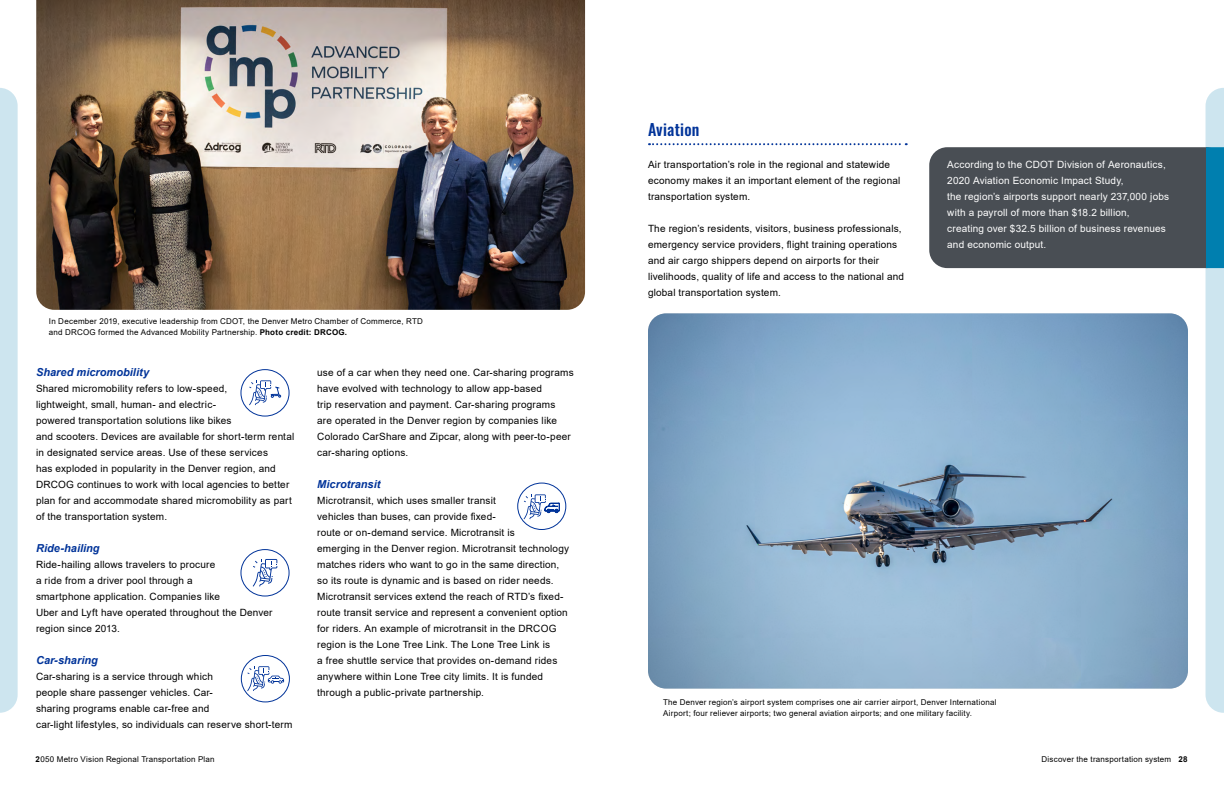
<style>
.page{position:relative;width:1224px;height:792px;background:#fff}
.page>*{position:absolute;margin:0;border:0;box-sizing:border-box;transform-origin:0 0}
.Heading_1{font:500 16px "Oswald";letter-spacing:.01em;color:#039}
.Heading_3{font:italic 700 11px "Arial";color:#039}
.Body_Text{font:10px/16px "Arial";letter-spacing:.02em;color:#000}
.Sidebar_copy__no_header{font:10px/16px "Arial";letter-spacing:.02em;color:#fff}
.Caption_Text{font:8px/11px "Arial";letter-spacing:.025em;color:#000}
.t1{font:8px "Arial";letter-spacing:.03em;color:#000101}
.s1{font-weight:700}
</style>
<div class="page">
<div style="left:0;top:88px;width:18px;height:625px;background:#cde5ef"></div>
<div style="left:1206px;top:88px;width:18px;height:625px;background:#cde5ef"></div>
<img style="left:36px;top:0;width:549px;height:310px">
<div style="left:240px;top:369px;width:50px;height:48px;border:1px solid #039;border-radius:50%"></div>
<svg style="left:249px;top:380px;width:32px;height:25px"></svg>
<div style="left:240px;top:549px;width:50px;height:48px;border:1px solid #039;border-radius:50%"></div>
<svg style="left:253px;top:559px;width:24px;height:28px"></svg>
<div style="left:241px;top:655px;width:49px;height:47px;border:1px solid #039;border-radius:50%"></div>
<svg style="left:247px;top:666px;width:37px;height:25px"></svg>
<div style="left:517px;top:483px;width:49px;height:47px;border:1px solid #039;border-radius:50%"></div>
<svg style="left:524px;top:494px;width:36px;height:25px"></svg>
<svg style="left:649px;top:143px;width:258px;height:2px"></svg>
<div style="left:929px;top:147px;width:295px;height:121px;background:#494e54;border-radius:18px"></div>
<div style="left:1206px;top:147px;width:18px;height:121px;background:#007faf"></div>
<img style="left:648px;top:313px;width:540px;height:376px">
<p class="Caption_Text" style="left:49px;top:316px;width:376px">In December 2019, executive leadership from CDOT, the Denver Metro Chamber of Commerce, RTD and DRCOG formed the Advanced Mobility Partnership. <span class="s1">Photo credit: DRCOG.</span></p>
<h2 class="Heading_3" style="left:36px;top:365px;width:115px">Shared micromobility</h2>
<p class="Body_Text" style="left:36px;top:380px;width:260px">Shared micromobility refers to low-speed,<br>lightweight, small, human- and electric-<br>powered transportation solutions like bikes<br>and scooters. Devices are available for short-term rental in designated service areas. Use of these services<br>has exploded in popularity in the Denver region, and DRCOG continues to work with local agencies to better plan for and accommodate shared micromobility as part of the transportation system.</p>
<h2 class="Heading_3" style="left:36px;top:541px;width:65px">Ride-hailing</h2>
<p class="Body_Text" style="left:36px;top:556px;width:238px">Ride-hailing allows travelers to procure<br>a ride from a driver pool through a<br>smartphone application. Companies like<br>Uber and Lyft have operated throughout the Denver region since 2013.</p>
<h2 class="Heading_3" style="left:36px;top:653px;width:63px">Car-sharing</h2>
<p class="Body_Text" style="left:36px;top:668px;width:258px">Car-sharing is a service through which<br>people share passenger vehicles. Car-<br>sharing programs enable car-free and<br>car-light lifestyles, so individuals can reserve short-term</p>
<p class="Body_Text" style="left:317px;top:364px;width:258px">use of a car when they need one. Car-sharing programs have evolved with technology to allow app-based<br>trip reservation and payment. Car-sharing programs<br>are operated in the Denver region by companies like Colorado CarShare and Zipcar, along with peer-to-peer car-sharing options.</p>
<h2 class="Heading_3" style="left:317px;top:477px;width:65px">Microtransit</h2>
<p class="Body_Text" style="left:317px;top:492px;width:253px">Microtransit, which uses smaller transit<br>vehicles than buses, can provide fixed-<br>route or on-demand service. Microtransit is<br>emerging in the Denver region. Microtransit technology matches riders who want to go in the same direction, so its route is dynamic and is based on rider needs.<br>Microtransit services extend the reach of RTD’s fixed&shy;route transit service and represent a convenient option for riders. An example of microtransit in the DRCOG region is the Lone Tree Link. The Lone Tree Link is<br>a free shuttle service that provides on-demand rides anywhere within Lone Tree city limits. It is funded through a public-private partnership.</p>
<h1 class="Heading_1" style="left:648px;top:121px;width:53px">Aviation</h1>
<p class="Body_Text" style="left:648px;top:156px;width:254px">Air transportation’s role in the regional and statewide economy makes it an important element of the regional transportation system.</p>
<p class="Body_Text" style="left:648px;top:220px;width:258px">The region’s residents, visitors, business professionals, emergency service providers, flight training operations and air cargo shippers depend on airports for their livelihoods, quality of life and access to the national and global transportation system.</p>
<p class="Sidebar_copy__no_header" style="left:947px;top:156px;width:223px">According to the CDOT Division of Aeronautics, 2020 Aviation Economic Impact Study,<br>the region’s airports support nearly 237,000 jobs with a payroll of more than $18.2 billion,<br>creating over $32.5 billion of business revenues and economic output.</p>
<p class="Caption_Text" style="left:663px;top:697px;width:335px">The Denver region’s airport system comprises one air carrier airport, Denver International<br>Airport; four reliever airports; two general aviation airports; and one military facility.</p>
<p class="t1" style="left:36px;top:754px;width:181px"><span class="s1">2</span>050 Metro Vision Regional Transportation Plan</p>
<p class="Caption_Text" style="left:1042px;top:753px;width:148px">Discover the transportation system <span class="s1">28</span></p>
</div>
